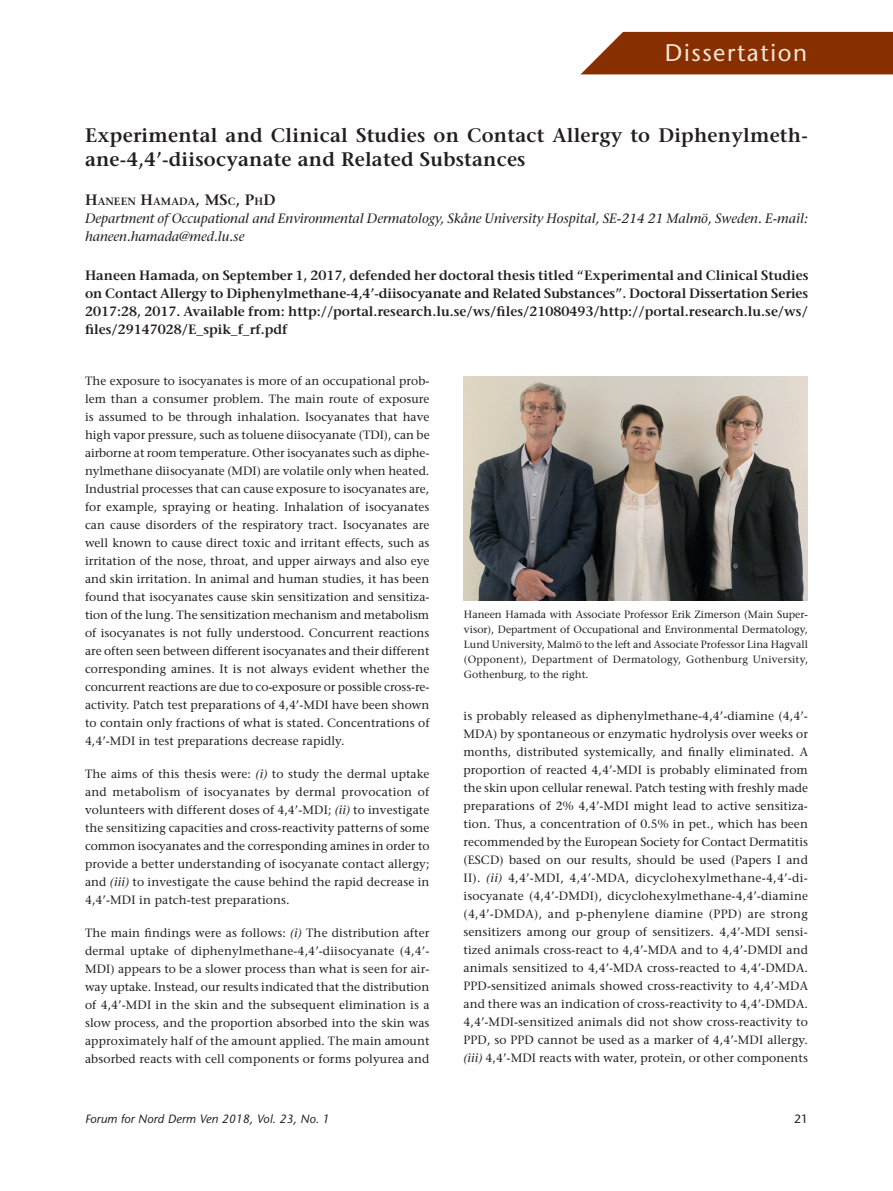
<style>
.page{position:relative;width:893px;height:1191px;background:#fff}
.page>*{position:absolute;margin:0;border:0;box-sizing:border-box;transform-origin:0 0}
.t1{font:24px "Stone Sans";letter-spacing:.065em;color:#f5e5d2}
.t2{font:600 19.5px/23.4px "Stone Serif";letter-spacing:.01em;color:#231f20}
.t3{font:600 13.5px/18px "Stone Serif";color:#231f20;text-align:justify}
.t4{font:italic 13.5px/18px "Stone Serif";color:#231f20}
.t5{font:12px/18px "Stone Serif";letter-spacing:.01em;color:#231f20;text-align:justify}
.t6{font:italic 12px "Stone Sans";letter-spacing:.01em;color:#231f20}
.t7{font:12px "Stone Sans";color:#231f20}
.t8{font:10.5px/15px "Stone Serif";letter-spacing:.02em;color:#231f20;text-align:justify}
.t9{font:600 10.5px "Stone Serif";letter-spacing:.015em;color:#231f20}
.s1{font-size:15px}
.s2{font-style:italic}
</style>
<div class="page">
<svg style="left:580px;top:31px;width:313px;height:44px;background:#94441a"></svg>
<img style="left:464px;top:376px;width:343px;height:224px">
<h1 class="t1" style="left:665px;top:38px;width:144px">Dissertation</h1>
<h2 class="t2" style="left:85px;top:124px;width:724px">Experimental and Clinical Studies on Contact Allergy to Diphenylmeth&shy;ane-4,4’-diisocyanate and Related Substances</h2>
<p class="t9" style="left:85px;top:195px;width:191px"><span class="s1">H</span>ANEEN <span class="s1">H</span>AMADA<span class="s1">, MS</span>C<span class="s1">, P</span>H<span class="s1">D</span></p>
<p class="t4" style="left:85px;top:209px;width:724px">Department of Occupational and Environmental Dermatology, Skåne University Hospital, SE-214 21 Malmö, Sweden. E-mail: haneen.hamada@med.lu.se</p>
<p class="t3" style="left:85px;top:266px;width:725px">Haneen Hamada, on September 1, 2017, defended her doctoral thesis titled “Experimental and Clinical Studies on Contact Allergy to Diphenylmethane-4,4’-diisocyanate and Related Substances”. Doctoral Dissertation Series 2017:28, 2017. Available from: http://portal.research.lu.se/ws/files/21080493/http://portal.research.lu.se/ws/ files/29147028/E_spik_f_rf.pdf</p>
<p class="t5" style="left:85px;top:372px;width:346px">The exposure to isocyanates is more of an occupational prob&shy;lem than a consumer problem. The main route of exposure is assumed to be through inhalation. Isocyanates that have high vapor pressure, such as toluene diisocyanate (TDI), can be airborne at room temperature. Other isocyanates such as diphe&shy;nylmethane diisocyanate (MDI) are volatile only when heated.<br>Industrial processes that can cause exposure to isocyanates are, for example, spraying or heating. Inhalation of isocyanates can cause disorders of the respiratory tract. Isocyanates are well known to cause direct toxic and irritant effects, such as irritation of the nose, throat, and upper airways and also eye and skin irritation. In animal and human studies, it has been found that isocyanates cause skin sensitization and sensitiza&shy;tion of the lung. The sensitization mechanism and metabolism of isocyanates is not fully understood. Concurrent reactions are often seen between different isocyanates and their different corresponding amines. It is not always evident whether the concurrent reactions are due to co-exposure or possible cross-re&shy;activity. Patch test preparations of 4,4’-MDI have been shown to contain only fractions of what is stated. Concentrations of 4,4’-MDI in test preparations decrease rapidly.</p>
<p class="t5" style="left:85px;top:765px;width:346px">The aims of this thesis were: <span class="s2">(i)</span> to study the dermal uptake and metabolism of isocyanates by dermal provocation of volunteers with different doses of 4,4’-MDI; <span class="s2">(ii)</span> to investigate the sensitizing capacities and cross-reactivity patterns of some common isocyanates and the corresponding amines in order to provide a better understanding of isocyanate contact allergy; and <span class="s2">(iii)</span> to investigate the cause behind the rapid decrease in 4,4’-MDI in patch-test preparations.</p>
<p class="t5" style="left:85px;top:923px;width:346px">The main findings were as follows: <span class="s2">(i)</span> The distribution after dermal uptake of diphenylmethane-4,4’-diisocyanate (4,4’- MDI) appears to be a slower process than what is seen for air&shy;way uptake. Instead, our results indicated that the distribution of 4,4’-MDI in the skin and the subsequent elimination is a slow process, and the proportion absorbed into the skin was approximately half of the amount applied. The main amount absorbed reacts with cell components or forms polyurea and</p>
<p class="t8" style="left:464px;top:607px;width:346px">Haneen Hamada with Associate Professor Erik Zimerson (Main Super&shy;visor), Department of Occupational and Environmental Dermatology, Lund University, Malmö to the left and Associate Professor Lina Hagvall (Opponent), Department of Dermatology, Gothenburg University, Gothenburg, to the right.</p>
<p class="t5" style="left:463px;top:706px;width:346px">is probably released as diphenylmethane-4,4’-diamine (4,4’- MDA) by spontaneous or enzymatic hydrolysis over weeks or months, distributed systemically, and finally eliminated. A proportion of reacted 4,4’-MDI is probably eliminated from the skin upon cellular renewal. Patch testing with freshly made preparations of 2% 4,4’-MDI might lead to active sensitiza&shy;tion. Thus, a concentration of 0.5% in pet., which has been recommended by the European Society for Contact Dermatitis (ESCD) based on our results, should be used (Papers I and II). <span class="s2">(ii)</span> 4,4’-MDI, 4,4’-MDA, dicyclohexylmethane-4,4’-di&shy;isocyanate (4,4’-DMDI), dicyclohexylmethane-4,4’-diamine (4,4’-DMDA), and p-phenylene diamine (PPD) are strong sensitizers among our group of sensitizers. 4,4’-MDI sensi&shy;tized animals cross-react to 4,4’-MDA and to 4,4’-DMDI and animals sensitized to 4,4’-MDA cross-reacted to 4,4’-DMDA.<br>PPD-sensitized animals showed cross-reactivity to 4,4’-MDA and there was an indication of cross-reactivity to 4,4’-DMDA.<br>4,4’-MDI-sensitized animals did not show cross-reactivity to PPD, so PPD cannot be used as a marker of 4,4’-MDI allergy. <span class="s2">(iii)</span> 4,4’-MDI reacts with water, protein, or other components</p>
<p class="t6" style="left:85px;top:1112px;width:246px">Forum for Nord Derm Ven 2018, Vol. 23, No. 1</p>
<p class="t7" style="left:794px;top:1112px;width:15px">21</p>
</div>
